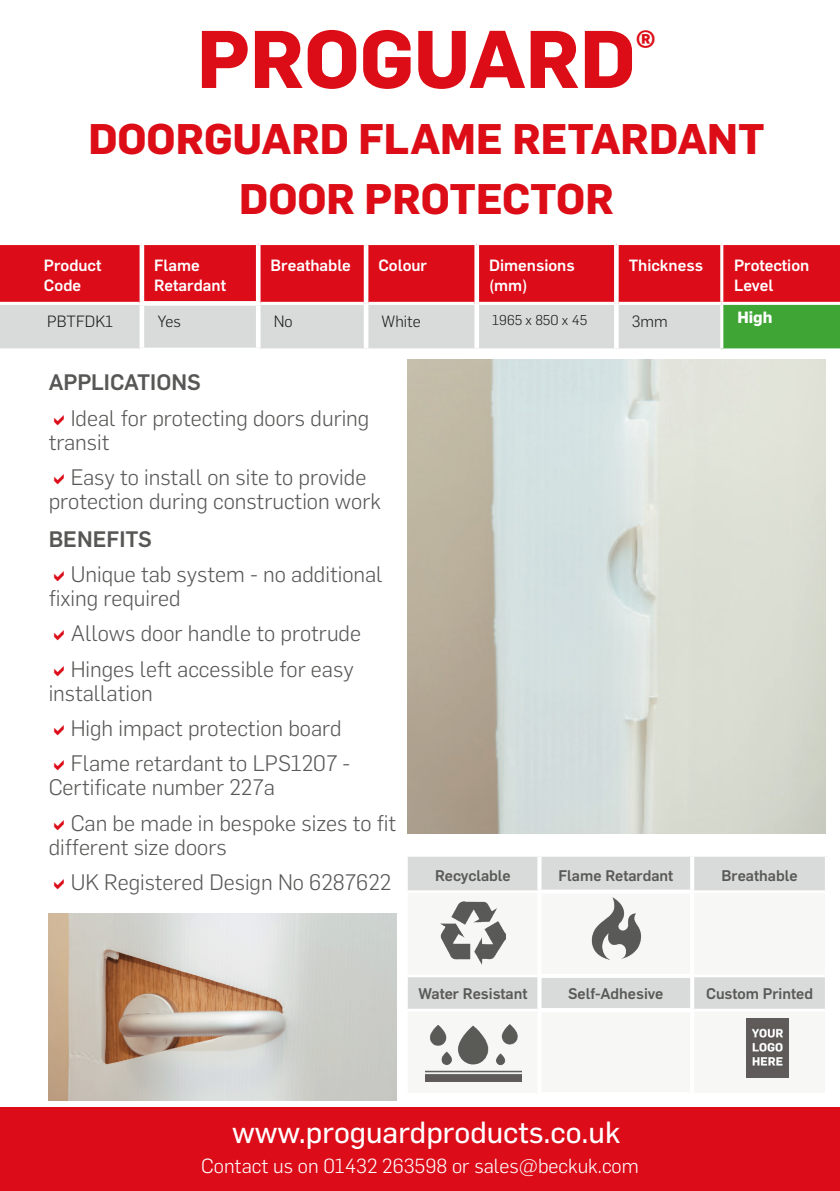
<style>
.page{position:relative;width:840px;height:1191px;background:#fff}
.page>*{position:absolute;margin:0;border:0;box-sizing:border-box;transform-origin:0 0}
.t1{font:700 80px "Flama";color:#dc0d16}
.t2{font:700 42px/60px "Flama";color:#dc0d16;text-align:center}
.t3{font:30px "Flama Basic";color:#fff}
.t4{font:300 22px/24px "Flama";color:#575756}
.t5{font:500 22px "Flama";color:#575756}
.t6{font:300 20px "Flama";color:#fff}
.t7{font:500 16px/20px "Flama";color:#fff}
.t8{font:300 16px "Flama";color:#1d1d1b}
.t9{font:700 16px "Flama";color:#fff}
.t10{font:500 15.2px "Flama";color:#595957}
.t11{font:300 14px "Flama";color:#1d1d1b}
</style>
<div class="page">
<div style="left:0;top:245px;width:839px;height:57px;background:#dc0c19"></div>
<div style="left:0;top:305px;width:719px;height:43px;background:#d9dada"></div>
<div style="left:721px;top:303px;width:118px;height:47px;background:#3fa535"></div>
<svg style="left:719px;top:245px;width:4px;height:57px"></svg>
<hr style="left:721px;top:302px;width:118px;height:3px;background:#fff">
<svg style="left:719px;top:305px;width:4px;height:43px"></svg>
<hr style="left:721px;top:348px;width:118px;height:3px;background:#fff">
<div style="left:139px;top:301px;width:121px;height:5px;background:#fff"></div>
<div style="left:139px;top:245px;width:5px;height:56px;background:#fff"></div>
<hr style="left:256px;top:245px;width:4px;height:56px;background:#fff">
<div style="left:363px;top:245px;width:5px;height:58px;background:#fff"></div>
<div style="left:474px;top:245px;width:5px;height:58px;background:#fff"></div>
<svg style="left:613px;top:245px;width:5px;height:58px"></svg>
<div style="left:139px;top:306px;width:5px;height:42px;background:#fff"></div>
<hr style="left:256px;top:306px;width:4px;height:42px;background:#fff">
<div style="left:363px;top:303px;width:5px;height:45px;background:#fff"></div>
<div style="left:474px;top:303px;width:5px;height:45px;background:#fff"></div>
<div style="left:613px;top:303px;width:5px;height:45px;background:#fff"></div>
<svg style="left:407px;top:856px;width:418px;height:226px"></svg>
<hr style="left:405px;top:890px;width:132px;height:3px;background:#fff">
<hr style="left:693px;top:890px;width:131px;height:3px;background:#fff">
<hr style="left:405px;top:974px;width:132px;height:3px;background:#fff">
<hr style="left:693px;top:974px;width:135px;height:3px;background:#fff">
<svg style="left:537px;top:889px;width:156px;height:4px"></svg>
<div style="left:537px;top:973px;width:156px;height:5px;background:#fff"></div>
<svg style="left:537px;top:856px;width:4px;height:33px"></svg>
<svg style="left:689px;top:856px;width:4px;height:33px"></svg>
<svg style="left:824px;top:856px;width:1px;height:35px"></svg>
<hr style="left:537px;top:893px;width:4px;height:80px;background:#fff">
<hr style="left:689px;top:893px;width:4px;height:80px;background:#fff">
<hr style="left:824px;top:891px;width:4px;height:83px;background:#fff">
<div style="left:0;top:1107px;width:839px;height:84px;background:#dc0c19"></div>
<img style="left:425px;top:1023px;width:95px;height:58px">
<img style="left:407px;top:360px;width:417px;height:473px">
<img style="left:440px;top:902px;width:65px;height:62px">
<img style="left:591px;top:897px;width:50px;height:62px">
<img style="left:746px;top:1018px;width:42px;height:59px">
<img style="left:49px;top:913px;width:347px;height:187px">
<hr style="left:839px;top:1107px;width:1px;height:84px;background:#dc0c19">
<p class="t1" style="left:197px;top:1px;width:460px">PROGUARD<sup>®</sup></p>
<p class="t2" style="left:88px;top:106px;width:677px">DOORGUARD FLAME RETARDANT<br>DOOR PROTECTOR</p>
<p class="t7" style="left:44px;top:254px;width:59px">Product<br>Code</p>
<p class="t7" style="left:154px;top:254px;width:47px">Flame</p>
<p class="t7" style="left:154px;top:274px;width:73px">Retardant</p>
<p class="t7" style="left:270px;top:254px;width:82px">Breathable</p>
<p class="t7" style="left:378px;top:254px;width:50px">Colour</p>
<p class="t7" style="left:489px;top:254px;width:87px">Dimensions (mm)</p>
<p class="t7" style="left:628px;top:254px;width:76px">Thickness</p>
<p class="t7" style="left:733px;top:254px;width:77px">Protection<br>Level</p>
<p class="t8" style="left:47px;top:310px;width:67px">PBTFDK1</p>
<p class="t8" style="left:157px;top:310px;width:25px">Yes</p>
<p class="t8" style="left:273px;top:310px;width:20px">No</p>
<p class="t8" style="left:381px;top:310px;width:41px">White</p>
<p class="t11" style="left:492px;top:311px;width:96px">1965 x 850 x 45</p>
<p class="t8" style="left:631px;top:310px;width:37px">3mm</p>
<p class="t9" style="left:737px;top:306px;width:36px">High</p>
<p class="t5" style="left:49px;top:367px;width:154px">APPLICATIONS</p>
<p class="t4" style="left:49px;top:405px;width:322px;text-indent:22px">Ideal for protecting doors during transit</p>
<p class="t4" style="left:49px;top:464px;width:333px;text-align:center">Easy to install on site to provide protection during construction work</p>
<p class="t5" style="left:49px;top:523px;width:105px">BENEFITS</p>
<p class="t4" style="left:49px;top:561px;width:335px;text-indent:22px">Unique tab system - no additional fixing required</p>
<p class="t4" style="left:71px;top:620px;width:292px">Allows door handle to protrude</p>
<p class="t4" style="left:49px;top:655px;width:306px;text-indent:22px">Hinges left accessible for easy installation</p>
<p class="t4" style="left:71px;top:715px;width:272px">High impact protection board</p>
<p class="t4" style="left:49px;top:750px;width:303px;text-indent:22px">Flame retardant to LPS1207 -<br>Certificate number 227a</p>
<p class="t4" style="left:49px;top:809px;width:349px;text-indent:22px">Can be made in bespoke sizes to fit different size doors</p>
<p class="t4" style="left:71px;top:869px;width:322px">UK Registered Design No 6287622</p>
<p class="t10" style="left:435px;top:864px;width:77px">Recyclable</p>
<p class="t10" style="left:558px;top:864px;width:116px">Flame Retardant</p>
<p class="t10" style="left:721px;top:864px;width:77px">Breathable</p>
<p class="t10" style="left:418px;top:982px;width:110px">Water Resistant</p>
<p class="t10" style="left:568px;top:982px;width:97px">Self-Adhesive</p>
<p class="t10" style="left:705px;top:982px;width:108px">Custom Printed</p>
<p class="t3" style="left:232px;top:1111px;width:390px">www.proguardproducts.co.uk</p>
<p class="t6" style="left:201px;top:1152px;width:439px">Contact us on 01432 263598 or sales@beckuk.com</p>
</div>
